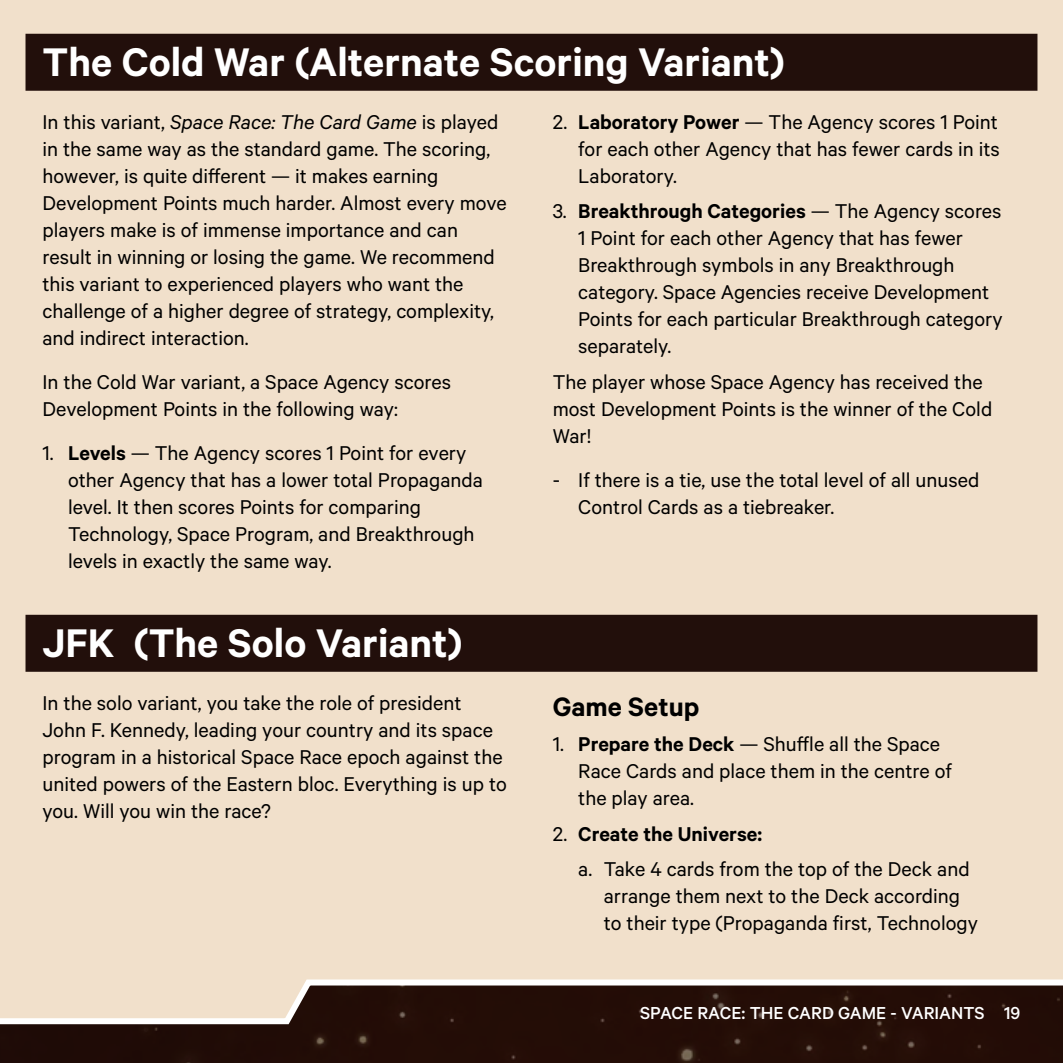
<style>
.page{position:relative;width:1063px;height:1063px;background:#f1e0cb}
.page>*{position:absolute;margin:0;border:0;box-sizing:border-box;transform-origin:0 0}
.t1{font:600 45px "Calibre";color:#fff}
.t2{font:600 30px "Calibre";color:#000}
.t3{font:22.5px/27px "Calibre";color:#000}
.t4{font:500 19.5px "Calibre";color:#fff}
.s1{font-style:italic}
.s2{font-weight:600}
</style>
<div class="page">
<div style="left:26px;top:34px;width:1011px;height:57px;background:#220f0b"></div>
<div style="left:26px;top:615px;width:1011px;height:57px;background:#220f0b"></div>
<svg style="left:0;top:979px;width:1063px;height:84px;background:#4f3b33"></svg>
<h1 class="t1" style="left:43px;top:36px;width:744px">The Cold War (Alternate Scoring Variant)</h1>
<p class="t3" style="left:43px;top:107px;width:466px">In this variant, <span class="s1">Space Race: The Card Game</span> is played in the same way as the standard game. The scoring, however, is quite different — it makes earning Development Points much harder. Almost every move players make is of immense importance and can result in winning or losing the game. We recommend this variant to experienced players who want the challenge of a higher degree of strategy, complexity, and indirect interaction.</p>
<p class="t3" style="left:43px;top:367px;width:410px">In the Cold War variant, a Space Agency scores<br>Development Points in the following way:</p>
<p class="t3" style="left:68px;top:439px;width:416px;text-indent:-26px">1. <span class="s2">Levels</span> — The Agency scores 1 Point for every other Agency that has a lower total Propaganda level. It then scores Points for comparing Technology, Space Program, and Breakthrough levels in exactly the same way.</p>
<p class="t3" style="left:578px;top:107px;width:423px;text-align:justify;text-indent:-26px">2. <span class="s2">Laboratory Power</span> — The Agency scores 1 Point for each other Agency that has fewer cards in its Laboratory.</p>
<p class="t3" style="left:578px;top:197px;width:426px;text-indent:-26px">3. <span class="s2">Breakthrough Categories</span> — The Agency scores 1 Point for each other Agency that has fewer Breakthrough symbols in any Breakthrough category. Space Agencies receive Development Points for each particular Breakthrough category separately.</p>
<p class="t3" style="left:553px;top:367px;width:441px">The player whose Space Agency has received the most Development Points is the winner of the Cold<br>War!</p>
<p class="t3" style="left:578px;top:466px;width:403px;text-indent:-26px">- If there is a tie, use the total level of all unused<br>Control Cards as a tiebreaker.</p>
<h1 class="t1" style="left:43px;top:617px;width:422px">JFK (The Solo Variant)</h1>
<p class="t3" style="left:43px;top:689px;width:466px">In the solo variant, you take the role of president John F. Kennedy, leading your country and its space program in a historical Space Race epoch against the united powers of the Eastern bloc. Everything is up to you. Will you win the race?</p>
<h2 class="t2" style="left:553px;top:689px;width:148px">Game Setup</h2>
<p class="t3" style="left:578px;top:730px;width:375px;text-indent:-26px">1. <span class="s2">Prepare the Deck</span> — Shuffle all the Space<br>Race Cards and place them in the centre of the play area.</p>
<p class="t3" style="left:578px;top:815px;width:393px;line-height:35.4px;text-indent:-26px">2. <span class="s2">Create the Universe:<br></span>a. Take 4 cards from the top of the Deck and</p>
<p class="t3" style="left:604px;top:882px;width:376px">arrange them next to the Deck according to their type (Propaganda first, Technology</p>
<p class="t4" style="left:640px;top:1002px;width:382px">SPACE RACE: THE CARD GAME - VARIANTS 19</p>
</div>
